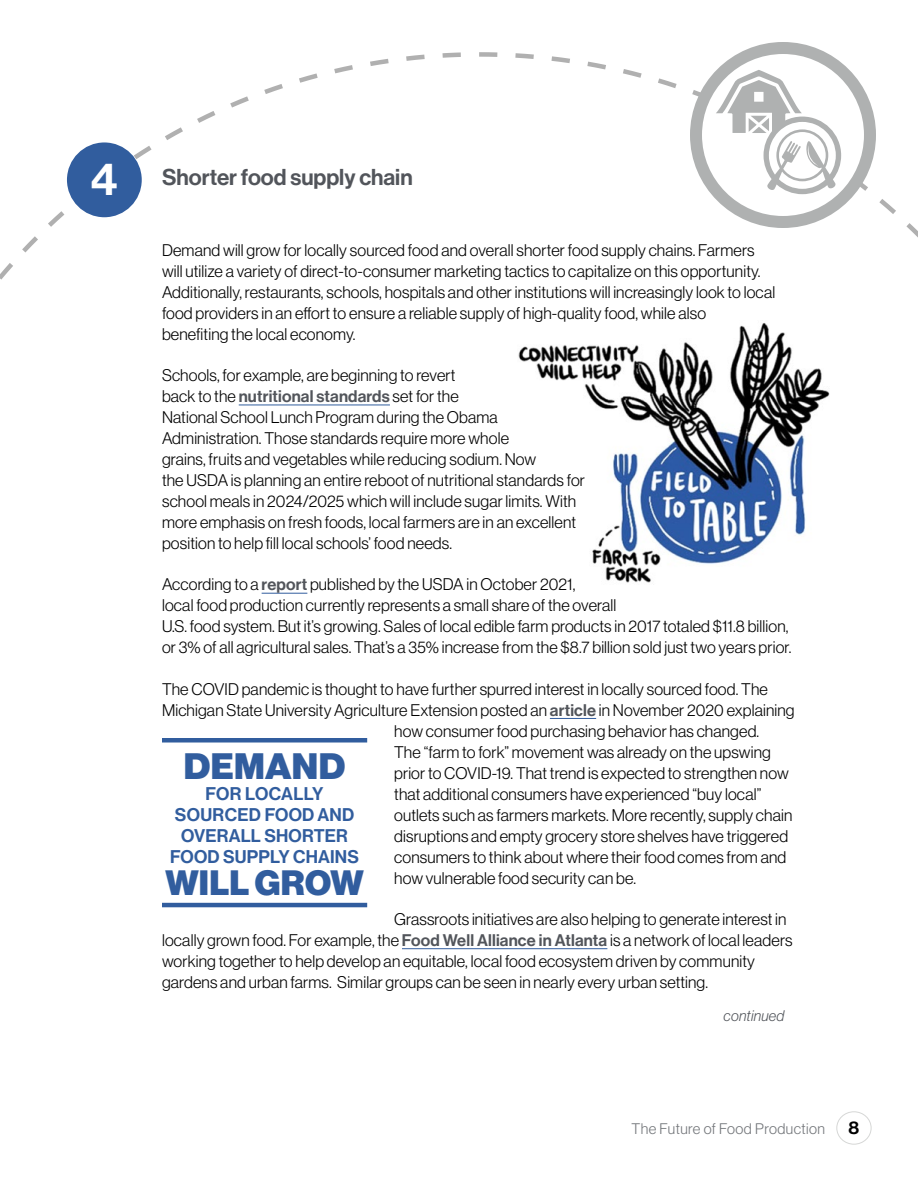
<style>
.page{position:relative;width:918px;height:1188px;background:#fff}
.page>*{position:absolute;margin:0;border:0;box-sizing:border-box;transform-origin:0 0}
.t1{font:36px "N Haas Grotesk DS Pro 95 Blk";letter-spacing:.01em;color:#315d9e}
.t2{font:34.5px "N Haas Grotesk DS Pro 95 Blk";letter-spacing:.01em;color:#315d9e}
.t3{font:22.5px "N Haas Grotesk DS Pro 65 Md";color:#52555b}
.t4{font:18px/21px "N Haas Grotesk DS Pro 65 Md";letter-spacing:.01em;color:#315d9e;text-align:center}
.t5{font:18px "N Haas Grotesk DS Pro 65 Md";color:#000}
.t6{font:16.5px/21px "N Haas Grotesk DS Pro 45 Lt";letter-spacing:.01em;color:#000}
.t7{font:16.5px "N Haas Grotesk DS Pro 65 Md";letter-spacing:.01em;color:#52555b}
.t8{font:15px "N Haas Grotesk DS Pro 45 Lt";letter-spacing:.03em;color:#74777b}
.t9{font:15px "N Haas Grotesk DS Pro 46 Lt It";letter-spacing:.02em;color:#52555b}
.s1{font-size:45px;color:#fff}
.s2{font-family:"N Haas Grotesk DS Pro 45 Lt";color:#000}
.s3{font-family:"N Haas Grotesk DS Pro 65 Md";color:#52555b}
</style>
<div class="page">
<svg style="left:479px;top:52px;width:439px;height:186px"></svg>
<svg style="left:442px;top:52px;width:19px;height:6px"></svg>
<svg style="left:0;top:263px;width:13px;height:17px"></svg>
<svg style="left:299px;top:73px;width:19px;height:10px"></svg>
<svg style="left:264px;top:84px;width:19px;height:10px"></svg>
<svg style="left:334px;top:65px;width:19px;height:8px"></svg>
<svg style="left:370px;top:59px;width:19px;height:7px"></svg>
<svg style="left:406px;top:55px;width:19px;height:6px"></svg>
<svg style="left:22px;top:236px;width:16px;height:16px"></svg>
<svg style="left:230px;top:96px;width:19px;height:12px"></svg>
<svg style="left:197px;top:111px;width:18px;height:12px"></svg>
<svg style="left:48px;top:211px;width:16px;height:16px"></svg>
<svg style="left:134px;top:146px;width:18px;height:13px"></svg>
<svg style="left:165px;top:127px;width:18px;height:13px"></svg>
<div style="left:836px;top:1111px;width:36px;height:34px;border:1px solid #d6d7d6;border-radius:50%"></div>
<svg style="left:696px;top:48px;width:174px;height:174px"></svg>
<div style="left:690px;top:42px;width:186px;height:186px;border:12px solid #afb1b1;border-radius:50%"></div>
<img style="left:518px;top:323px;width:312px;height:260px">
<div style="left:67px;top:142px;width:75px;height:75px;background:#315d9e;border-radius:50%"></div>
<svg style="left:716px;top:70px;width:125px;height:124px"></svg>
<hr style="left:239px;top:405px;width:151px;height:1px;background:#315d9e">
<hr style="left:262px;top:593px;width:45px;height:1px;background:#315d9e">
<hr style="left:550px;top:718px;width:46px;height:1px;background:#315d9e">
<hr style="left:402px;top:948px;width:205px;height:1px;background:#315d9e">
<div style="left:162px;top:738px;width:205px;height:5px;background:#315d9e"></div>
<hr style="left:162px;top:903px;width:205px;height:4px;background:#315d9e">
<h3 class="t3" style="left:91px;top:164px;width:323px"><span class="s1">4</span> Shorter food supply chain</h3>
<p class="t6" style="left:162px;top:239px;width:615px">Demand will grow for locally sourced food and overall shorter food supply chains. Farmers will utilize a variety of direct-to-consumer marketing tactics to capitalize on this opportunity.<br>Additionally, restaurants, schools, hospitals and other institutions will increasingly look to local food providers in an effort to ensure a reliable supply of high-quality food, while also benefiting the local economy.</p>
<p class="t6" style="left:162px;top:365px;width:295px">Schools, for example, are beginning to revert</p>
<p class="t7" style="left:162px;top:387px;width:298px"><span class="s2">back to the</span> nutritional standards <span class="s2">set for the</span></p>
<p class="t6" style="left:162px;top:407px;width:424px">National School Lunch Program during the Obama Administration. Those standards require more whole<br>grains, fruits and vegetables while reducing sodium. Now<br>the USDA is planning an entire reboot of nutritional standards for school meals in 2024/2025 which will include sugar limits. With more emphasis on fresh foods, local farmers are in an excellent position to help fill local schools’ food needs.</p>
<p class="t6" style="left:162px;top:574px;width:631px">According to a <span class="s3">report</span> published by the USDA in October 2021,<br>local food production currently represents a small share of the overall<br>U.S. food system. But it’s growing. Sales of local edible farm products in 2017 totaled $11.8 billion, or 3% of all agricultural sales. That’s a 35% increase from the $8.7 billion sold just two years prior.</p>
<p class="t6" style="left:162px;top:678px;width:607px">The COVID pandemic is thought to have further spurred interest in locally sourced food. The</p>
<p class="t6" style="left:162px;top:699px;width:634px">Michigan State University Agriculture Extension posted an <span class="s3">article</span> in November 2020 explaining</p>
<p class="t6" style="left:394px;top:720px;width:367px">how consumer food purchasing behavior has changed.</p>
<p class="t6" style="left:394px;top:741px;width:378px">The “farm to fork” movement was already on the upswing</p>
<p class="t6" style="left:394px;top:762px;width:396px">prior to COVID-19. That trend is expected to strengthen now</p>
<p class="t6" style="left:394px;top:783px;width:369px">that additional consumers have experienced “buy local”</p>
<p class="t6" style="left:394px;top:804px;width:400px">outlets such as farmers markets. More recently, supply chain</p>
<p class="t6" style="left:394px;top:825px;width:395px">disruptions and empty grocery store shelves have triggered</p>
<p class="t6" style="left:394px;top:846px;width:394px">consumers to think about where their food comes from and</p>
<p class="t6" style="left:394px;top:867px;width:243px">how vulnerable food security can be.</p>
<p class="t6" style="left:162px;top:909px;width:632px;text-indent:232px">Grassroots initiatives are also helping to generate interest in locally grown food. For example, the <span class="s3">Food Well Alliance in Atlanta</span> is a network of local leaders working together to help develop an equitable, local food ecosystem driven by community gardens and urban farms. Similar groups can be seen in nearly every urban setting.</p>
<h1 class="t1" style="left:184px;top:745px;width:163px">DEMAND</h1>
<p class="t4" style="left:170px;top:784px;width:190px">FOR LOCALLY<br>SOURCED FOOD AND<br>OVERALL SHORTER<br>FOOD SUPPLY CHAINS</p>
<h2 class="t2" style="left:165px;top:862px;width:200px">WILL GROW</h2>
<p class="t9" style="left:724px;top:1008px;width:62px">continued</p>
<p class="t8" style="left:632px;top:1120px;width:195px">The Future of Food Production</p>
<p class="t5" style="left:849px;top:1117px;width:12px">8</p>
</div>
